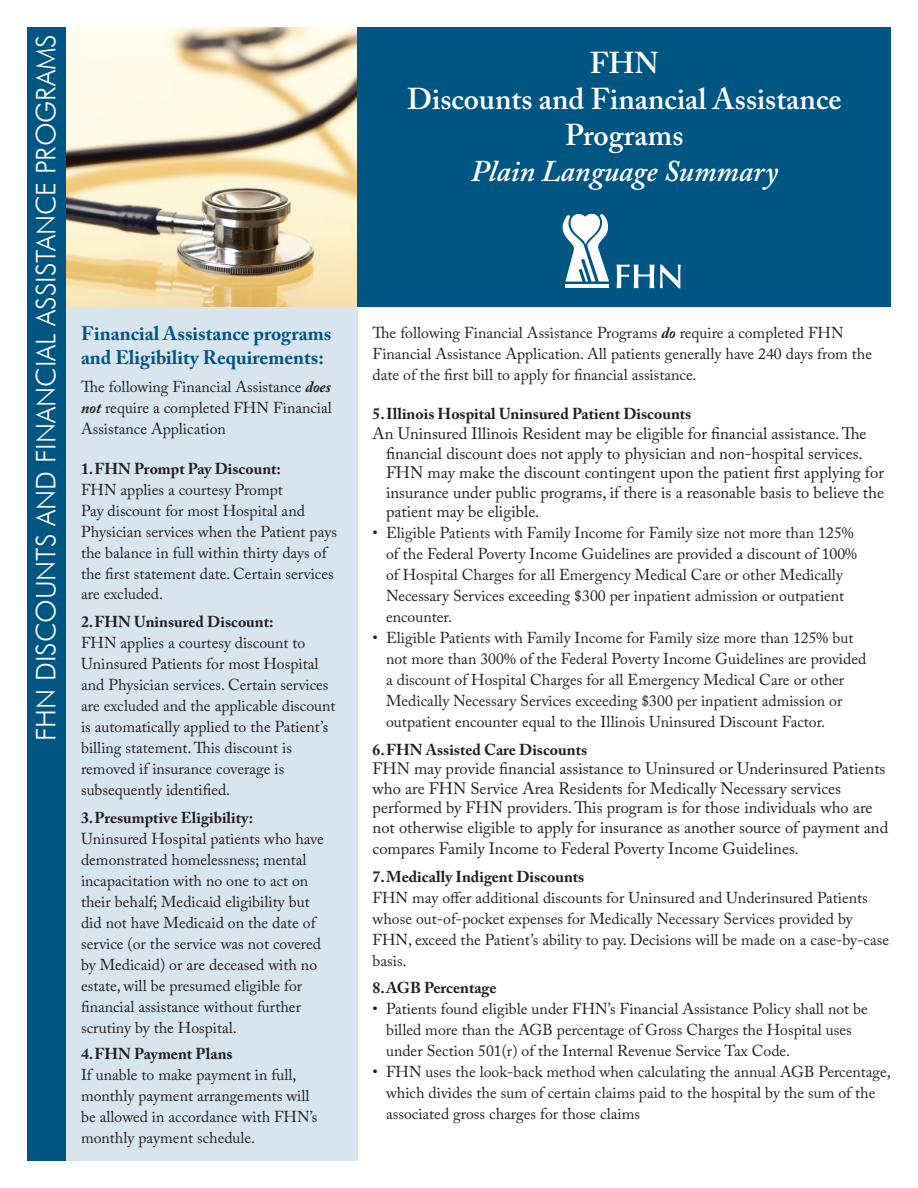
<style>
.page{position:relative;width:918px;height:1188px;background:#fff}
.page>*{position:absolute;margin:0;border:0;box-sizing:border-box;transform-origin:0 0}
.t1{font:600 30px/36px "Adobe Caslon Pro";color:#fff;text-align:center}
.t2{font:italic 600 30px "Adobe Caslon Pro";color:#fff}
.t3{font:300 27px "Futura BT";color:#fff}
.t4{font:700 19.5px/23.4px "Adobe Caslon Pro";color:#005682}
.t5{font:16.5px/19.5px "Adobe Caslon Pro";color:#231f20}
.t6{font:15.75px/21px "Adobe Caslon Pro";color:#231f20}
.t7{font:700 15.75px "Adobe Caslon Pro";color:#231f20}
.s1{font-weight:700;font-style:italic}
.s2{font-size:15.75px}
</style>
<div class="page">
<div style="left:66px;top:298px;width:292px;height:863px;background:#d8e5ef"></div>
<img style="left:65px;top:27px;width:293px;height:280px">
<div style="left:358px;top:27px;width:533px;height:280px;background:#005682"></div>
<div style="left:27px;top:27px;width:38px;height:1134px;background:#005682"></div>
<hr style="left:565px;top:284px;width:44px;height:4px;background:#fff">
<svg style="left:563px;top:214px;width:46px;height:68px"></svg>
<svg style="left:617px;top:265px;width:37px;height:23px"></svg>
<svg style="left:660px;top:265px;width:21px;height:23px"></svg>
<h2 class="t3" style="left:30px;top:741px;width:709px;rotate:-90deg">FHN DISCOUNTS AND FINANCIAL ASSISTANCE PROGRAMS</h2>
<p class="t4" style="left:81px;top:322px;width:252px">Financial Assistance programs and Eligibility Requirements:</p>
<p class="t6" style="left:81px;top:376px;width:252px;text-align:justify">The following Financial Assistance <span class="s1">does not</span> require a completed FHN Financial Assistance Application</p>
<p class="t7" style="left:81px;top:459px;width:201px">1.FHN Prompt Pay Discount:</p>
<p class="t6" style="left:81px;top:479px;width:257px">FHN applies a courtesy Prompt<br>Pay discount for most Hospital and Physician services when the Patient pays the balance in full within thirty days of the first statement date. Certain services are excluded.</p>
<p class="t7" style="left:81px;top:613px;width:194px">2.FHN Uninsured Discount:</p>
<p class="t6" style="left:81px;top:632px;width:256px">FHN applies a courtesy discount to Uninsured Patients for most Hospital and Physician services. Certain services are excluded and the applicable discount is automatically applied to the Patient’s billing statement. This discount is removed if insurance coverage is subsequently identified.</p>
<p class="t7" style="left:81px;top:808px;width:174px">3.Presumptive Eligibility:</p>
<p class="t6" style="left:81px;top:828px;width:244px">Uninsured Hospital patients who have demonstrated homelessness; mental incapacitation with no one to act on their behalf; Medicaid eligibility but did not have Medicaid on the date of service (or the service was not covered by Medicaid) or are deceased with no estate, will be presumed eligible for financial assistance without further scrutiny by the Hospital.</p>
<p class="t7" style="left:81px;top:1045px;width:153px">4.FHN Payment Plans</p>
<p class="t6" style="left:81px;top:1064px;width:238px">If unable to make payment in full, monthly payment arrangements will be allowed in accordance with FHN’s monthly payment schedule.</p>
<h1 class="t1" style="left:407px;top:45px;width:436px">FHN<br>Discounts and Financial Assistance<br>Programs</h1>
<h1 class="t2" style="left:471px;top:153px;width:309px">Plain Language Summary</h1>
<p class="t6" style="left:373px;top:322px;width:501px">The following Financial Assistance Programs <span class="s1">do</span> require a completed FHN<br>Financial Assistance Application. All patients generally have 240 days from the date of the first bill to apply for financial assistance.</p>
<p class="t7" style="left:373px;top:405px;width:320px">5.Illinois Hospital Uninsured Patient Discounts</p>
<p class="t5" style="left:386px;top:424px;width:499px;text-indent:-13px">An Uninsured Illinois Resident may be eligible for financial assistance. The financial discount does not apply to physician and non-hospital services.<br>FHN may make the discount contingent upon the patient first applying for insurance under public programs, if there is a reasonable basis to believe the patient may be eligible.</p>
<p class="t6" style="left:386px;top:522px;width:473px;text-indent:-13px">• Eligible Patients with Family Income for Family size not more than 125% of the Federal Poverty Income Guidelines are provided a discount of 100% of Hospital Charges for all Emergency Medical Care or other Medically Necessary Services exceeding $300 per inpatient admission or outpatient encounter.</p>
<p class="t6" style="left:386px;top:627px;width:482px;text-indent:-13px">• Eligible Patients with Family Income for Family size more than 125% but not more than 300% of the Federal Poverty Income Guidelines are provided a discount of Hospital Charges for all Emergency Medical Care or other Medically Necessary Services exceeding $300 per inpatient admission or outpatient encounter equal to the Illinois Uninsured Discount Factor.</p>
<p class="t7" style="left:373px;top:740px;width:216px">6.FHN Assisted Care Discounts</p>
<p class="t5" style="left:373px;top:759px;width:517px">FHN may provide financial assistance to Uninsured or Underinsured Patients who are FHN Service Area Residents for Medically Necessary services performed by FHN providers. This program is for those individuals who are not otherwise eligible to apply for insurance as another source of payment and</p>
<p class="t5" style="left:373px;top:838px;width:428px">compares Family Income to Federal Poverty Income Guidelines<span class="s2">.</span></p>
<p class="t7" style="left:373px;top:867px;width:213px">7.Medically Indigent Discounts</p>
<p class="t6" style="left:373px;top:887px;width:518px">FHN may offer additional discounts for Uninsured and Underinsured Patients whose out-of-pocket expenses for Medically Necessary Services provided by FHN, exceed the Patient’s ability to pay. Decisions will be made on a case-by-case basis.</p>
<p class="t7" style="left:373px;top:979px;width:125px">8.AGB Percentage</p>
<p class="t6" style="left:386px;top:998px;width:483px;text-indent:-13px">• Patients found eligible under FHN’s Financial Assistance Policy shall not be billed more than the AGB percentage of Gross Charges the Hospital uses under Section 501(r) of the Internal Revenue Service Tax Code.</p>
<p class="t6" style="left:386px;top:1061px;width:506px;text-indent:-13px">• FHN uses the look-back method when calculating the annual AGB Percentage, which divides the sum of certain claims paid to the hospital by the sum of the associated gross charges for those claims</p>
</div>
